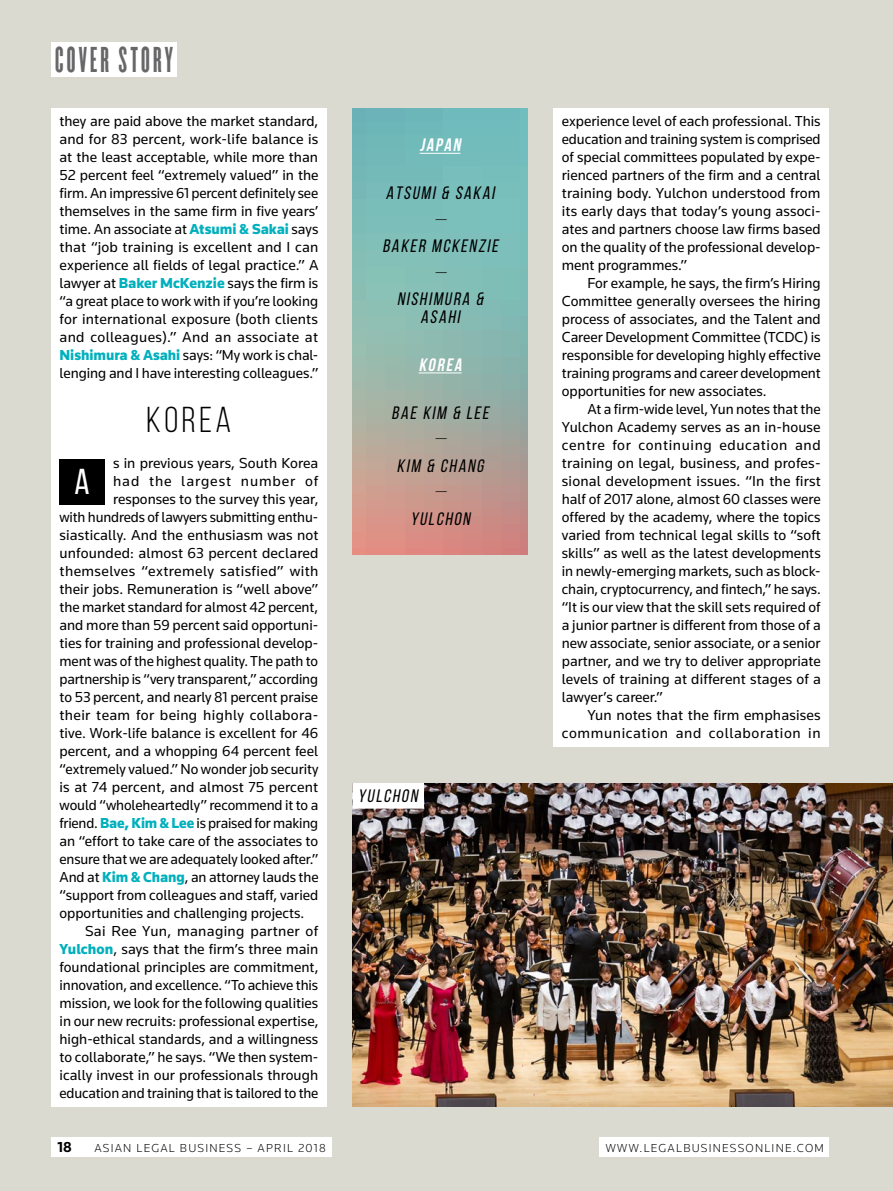
<style>
.page{position:relative;width:893px;height:1191px;background:#dbdad0}
.page>*{position:absolute;margin:0;border:0;box-sizing:border-box;transform-origin:0 0}
.t1{font:36px "Bebas Neue";letter-spacing:.1em;color:#000}
.t2{font:36px "Bebas Neue";color:#fff}
.t3{font:31.5px "Champion HTF Bantamweight";letter-spacing:.1em;color:#676668}
.t4{font:italic 18px/18px "Bebas Neue";color:#000;text-align:center}
.t5{font:italic 700 18px "Bebas Neue";color:#fff}
.t6{font:italic 18px "Bebas Neue";color:#000}
.t7{font:15px/18px "Knowledge";color:#000;text-align:justify}
.t8{font:15px "Knowledge";letter-spacing:.025em;color:#000}
.t9{font:15px/18px "Knowledge";letter-spacing:.04em;color:#000;text-align:right}
.t10{font:15px "Knowledge";letter-spacing:.02em;color:#000}
.t11{font:15px "Knowledge";letter-spacing:.06em;color:#000}
.t12{font:700 15px "Knowledge";color:#000}
.t13{font:300 12px "Knowledge";letter-spacing:.1em;color:#000}
.s1{font-weight:900;color:#00b0bd}
</style>
<div class="page">
<div style="left:51px;top:108px;width:276px;height:999px;background:#fff"></div>
<div style="left:60px;top:459px;width:45px;height:45px;background:#000"></div>
<div style="left:553px;top:108px;width:276px;height:639px;background:#fff"></div>
<img style="left:352px;top:783px;width:541px;height:324px">
<div style="left:51px;top:1137px;width:281px;height:19px;background:#fff"></div>
<div style="left:599px;top:1137px;width:230px;height:19px;background:#fff"></div>
<div style="left:51px;top:42px;width:126px;height:34px;background:#fff"></div>
<div style="left:353px;top:784px;width:70px;height:24px;background:#fff"></div>
<div style="left:352px;top:783px;width:72px;height:25px;border:1px solid #fff"></div>
<svg style="left:352px;top:108px;width:176px;height:446px;background:#95b0a9"></svg>
<hr style="left:420px;top:153px;width:40px;height:1px;background:#fff">
<hr style="left:419px;top:372px;width:42px;height:1px;background:#fff">
<h2 class="t3" style="left:55px;top:40px;width:119px">COVER STORY</h2>
<p class="t7" style="left:60px;top:112px;width:261px">they are paid above the market standard, and for 83 percent, work-life balance is at the least acceptable, while more than 52 percent feel “extremely valued” in the firm. An impressive 61 percent definitely see themselves in the same firm in five years’ time. An associate at <span class="s1">Atsumi &amp; Sakai</span> says that “job training is excellent and I can experience all fields of legal practice.” A lawyer at <span class="s1">Baker McKenzie</span> says the firm is “a great place to work with if you’re looking for international exposure (both clients and colleagues).” And an associate at <span class="s1">Nishimura &amp; Asahi</span> says: “My work is chal&shy;lenging and I have interesting colleagues.”</p>
<h1 class="t1" style="left:147px;top:400px;width:86px">KOREA</h1>
<h1 class="t2" style="left:75px;top:462px;width:17px">A</h1>
<p class="t7" style="left:113px;top:454px;width:207px">s in previous years, South Korea</p>
<p class="t11" style="left:113px;top:472px;width:207px">had the largest number of</p>
<p class="t7" style="left:113px;top:490px;width:207px">responses to the survey this year,</p>
<p class="t7" style="left:60px;top:508px;width:260px">with hundreds of lawyers submitting enthu-</p>
<p class="t7" style="left:60px;top:526px;width:261px">siastically. And the enthusiasm was not</p>
<p class="t7" style="left:60px;top:544px;width:261px">unfounded: almost 63 percent declared</p>
<p class="t8" style="left:60px;top:562px;width:260px">themselves “extremely satisfied” with</p>
<p class="t7" style="left:60px;top:580px;width:260px">their jobs. Remuneration is “well above”</p>
<p class="t7" style="left:60px;top:598px;width:260px">the market standard for almost 42 percent,</p>
<p class="t7" style="left:60px;top:616px;width:260px">and more than 59 percent said opportuni-</p>
<p class="t7" style="left:60px;top:634px;width:260px">ties for training and professional develop-</p>
<p class="t7" style="left:60px;top:652px;width:260px">ment was of the highest quality. The path to</p>
<p class="t7" style="left:60px;top:670px;width:260px">partnership is “very transparent,” according</p>
<p class="t7" style="left:60px;top:688px;width:260px">to 53 percent, and nearly 81 percent praise</p>
<p class="t8" style="left:60px;top:706px;width:260px">their team for being highly collabora-</p>
<p class="t7" style="left:60px;top:724px;width:260px">tive. Work-life balance is excellent for 46</p>
<p class="t7" style="left:60px;top:742px;width:260px">percent, and a whopping 64 percent feel</p>
<p class="t7" style="left:60px;top:760px;width:260px">“extremely valued.” No wonder job security</p>
<p class="t7" style="left:60px;top:778px;width:260px">is at 74 percent, and almost 75 percent</p>
<p class="t7" style="left:60px;top:796px;width:260px">would “wholeheartedly” recommend it to a</p>
<p class="t7" style="left:60px;top:814px;width:260px">friend. <span class="s1">Bae, Kim &amp; Lee</span> is praised for making</p>
<p class="t7" style="left:60px;top:832px;width:260px">an “effort to take care of the associates to</p>
<p class="t7" style="left:60px;top:850px;width:260px">ensure that we are adequately looked after.”</p>
<p class="t7" style="left:60px;top:868px;width:261px">And at <span class="s1">Kim &amp; Chang</span>, an attorney lauds the</p>
<p class="t7" style="left:60px;top:886px;width:260px">“support from colleagues and staff, varied</p>
<p class="t7" style="left:60px;top:904px;width:246px">opportunities and challenging projects.</p>
<p class="t10" style="left:85px;top:922px;width:235px">Sai Ree Yun, managing partner of</p>
<p class="t7" style="left:60px;top:940px;width:260px"><span class="s1">Yulchon</span>, says that the firm’s three main</p>
<p class="t7" style="left:60px;top:958px;width:260px">foundational principles are commitment,</p>
<p class="t7" style="left:60px;top:976px;width:260px">innovation, and excellence. “To achieve this</p>
<p class="t7" style="left:60px;top:994px;width:260px">mission, we look for the following qualities</p>
<p class="t7" style="left:60px;top:1012px;width:260px">in our new recruits: professional expertise,</p>
<p class="t7" style="left:60px;top:1030px;width:260px">high-ethical standards, and a willingness</p>
<p class="t7" style="left:60px;top:1048px;width:260px">to collaborate,” he says. “We then system-</p>
<p class="t7" style="left:60px;top:1066px;width:260px">ically invest in our professionals through</p>
<p class="t7" style="left:60px;top:1084px;width:260px">education and training that is tailored to the</p>
<p class="t5" style="left:420px;top:135px;width:46px">JAPAN</p>
<p class="t4" style="left:386px;top:184px;width:113px">ATSUMI &amp; SAKAI</p>
<p class="t6" style="left:434px;top:210px;width:17px">—</p>
<p class="t4" style="left:382px;top:237px;width:120px">BAKER MCKENZIE</p>
<p class="t6" style="left:434px;top:263px;width:17px">—</p>
<p class="t4" style="left:397px;top:290px;width:91px">NISHIMURA &amp;<br>ASAHI</p>
<p class="t5" style="left:419px;top:355px;width:48px">KOREA</p>
<p class="t4" style="left:392px;top:403px;width:102px">BAE KIM &amp; LEE</p>
<p class="t6" style="left:434px;top:429px;width:17px">—</p>
<p class="t4" style="left:397px;top:456px;width:91px">KIM &amp; CHANG</p>
<p class="t6" style="left:434px;top:482px;width:17px">—</p>
<p class="t4" style="left:410px;top:509px;width:65px">YULCHON</p>
<p class="t4" style="left:358px;top:787px;width:65px">YULCHON</p>
<p class="t7" style="left:562px;top:112px;width:260px">experience level of each professional. This education and training system is comprised of special committees populated by expe&shy;rienced partners of the firm and a central training body. Yulchon understood from its early days that today’s young associ&shy;ates and partners choose law firms based on the quality of the professional develop&shy;ment programmes.”</p>
<p class="t7" style="left:562px;top:274px;width:260px;text-indent:26px">For example, he says, the firm’s Hiring Committee generally oversees the hiring process of associates, and the Talent and Career Development Committee (TCDC) is responsible for developing highly effective training programs and career development opportunities for new associates.</p>
<p class="t7" style="left:562px;top:400px;width:261px;text-indent:26px">At a firm-wide level, Yun notes that the Yulchon Academy serves as an in-house centre for continuing education and training on legal, business, and profes&shy;sional development issues. “In the first half of 2017 alone, almost 60 classes were offered by the academy, where the topics varied from technical legal skills to “soft skills” as well as the latest developments in newly-emerging markets, such as block&shy;chain, cryptocurrency, and fintech,” he says. “It is our view that the skill sets required of a junior partner is different from those of a new associate, senior associate, or a senior partner, and we try to deliver appropriate levels of training at different stages of a lawyer’s career.”</p>
<p class="t9" style="left:562px;top:706px;width:260px">Yun notes that the firm emphasises communication and collaboration in</p>
<p class="t12" style="left:51px;top:1138px;width:16px">18</p>
<p class="t13" style="left:86px;top:1141px;width:233px">ASIAN LEGAL BUSINES – APRIL 2018</p>
<p class="t13" style="left:611px;top:1141px;width:220px">WWW.LEGALBUSINESSONLINE.COM</p>
<p class="t12" style="left:57px;top:1138px;width:16px">18</p>
<p class="t13" style="left:94px;top:1141px;width:233px">ASIAN LEGAL BUSINESS – APRIL 2018</p>
<p class="t13" style="left:606px;top:1141px;width:220px">WWW.LEGALBUSINESSONLINE.COM</p>
</div>
